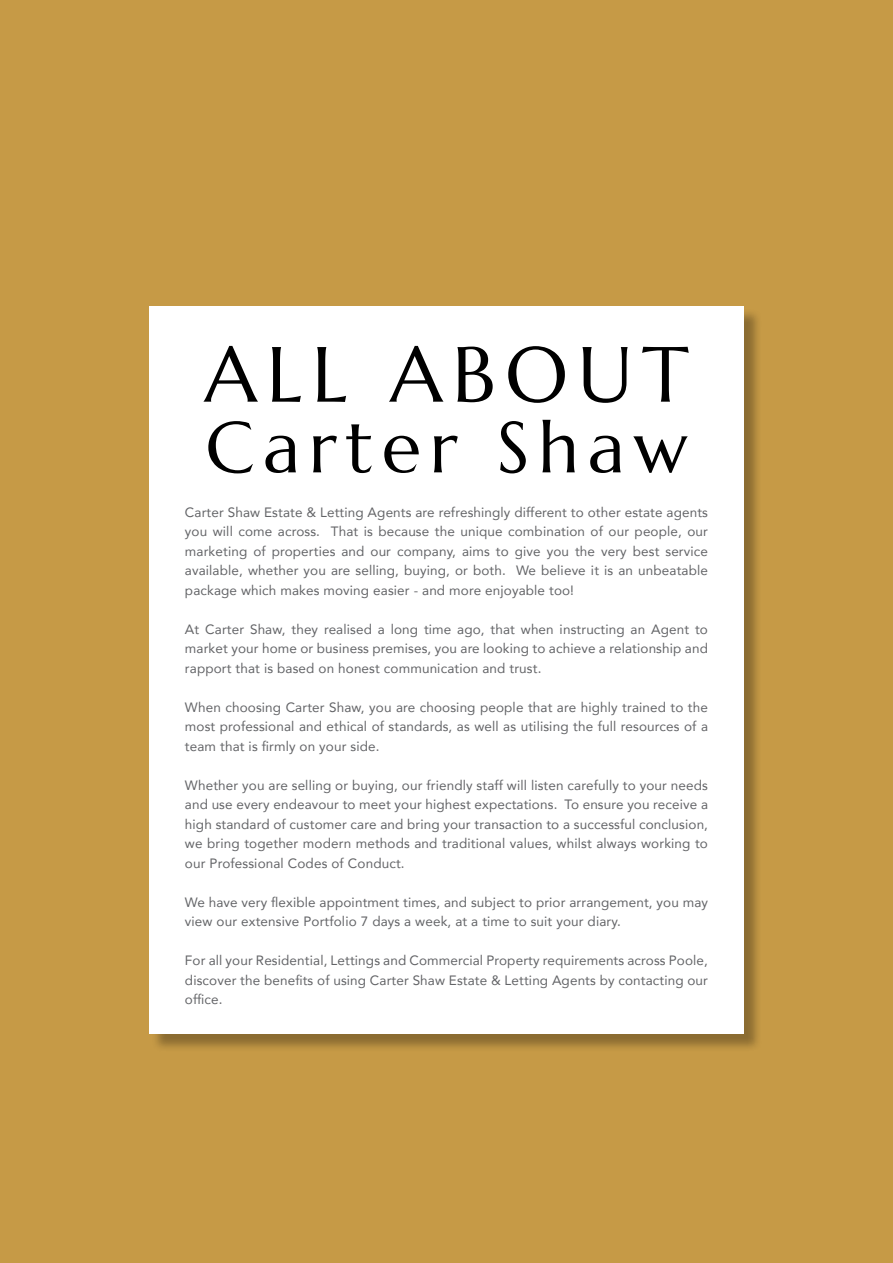
<style>
.page{position:relative;width:893px;height:1263px;background:#c69a46}
.page>*{position:absolute;margin:0;border:0;box-sizing:border-box;transform-origin:0 0}
.t1{font:78px "Marcellus";letter-spacing:.12em;color:#000}
.t2{font:72px "Marcellus";letter-spacing:.12em;color:#000}
.t3{font:13.5px/19.5px "Avenir";letter-spacing:.01em;color:#636467;text-align:justify}
</style>
<div class="page">
<div style="left:151px;top:308px;width:611px;height:744px;background:#000;opacity:.3"></div>
<div style="left:149px;top:306px;width:595px;height:727px;background:#fff"></div>
<h1 class="t1" style="left:204px;top:326px;width:486px">ALL ABOUT</h1>
<h2 class="t2" style="left:205px;top:402px;width:484px">Carter Shaw</h2>
<p class="t3" style="left:185px;top:502px;width:525px">Carter Shaw Estate &amp; Letting Agents are refreshingly different to other estate agents you will come across. That is because the unique combination of our people, our marketing of properties and our company, aims to give you the very best service available, whether you are selling, buying, or both. We believe it is an unbeatable package which makes moving easier - and more enjoyable too!</p>
<p class="t3" style="left:185px;top:619px;width:524px">At Carter Shaw, they realised a long time ago, that when instructing an Agent to market your home or business premises, you are looking to achieve a relationship and rapport that is based on honest communication and trust.</p>
<p class="t3" style="left:185px;top:697px;width:525px">When choosing Carter Shaw, you are choosing people that are highly trained to the most professional and ethical of standards, as well as utilising the full resources of a team that is firmly on your side.</p>
<p class="t3" style="left:185px;top:775px;width:525px">Whether you are selling or buying, our friendly staff will listen carefully to your needs and use every endeavour to meet your highest expectations. To ensure you receive a high standard of customer care and bring your transaction to a successful conclusion, we bring together modern methods and traditional values, whilst always working to our Professional Codes of Conduct.</p>
<p class="t3" style="left:185px;top:892px;width:524px">We have very flexible appointment times, and subject to prior arrangement, you may view our extensive Portfolio 7 days a week, at a time to suit your diary.</p>
<p class="t3" style="left:185px;top:950px;width:525px">For all your Residential, Lettings and Commercial Property requirements across Poole, discover the benefits of using Carter Shaw Estate &amp; Letting Agents by contacting our office.</p>
</div>
